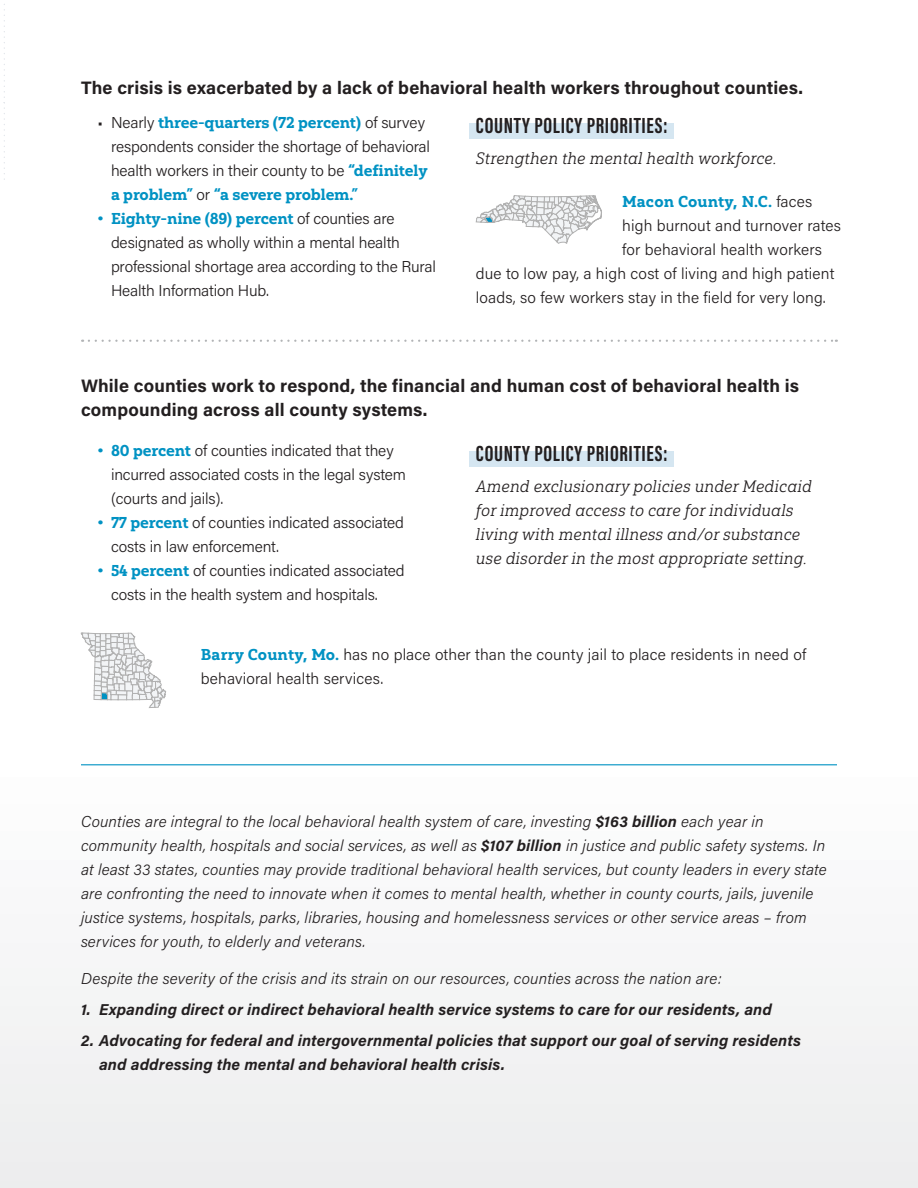
<style>
.page{position:relative;width:918px;height:1188px;background:#fff}
.page>*{position:absolute;margin:0;border:0;box-sizing:border-box;transform-origin:0 0}
.t1{font:700 22.5px "Acumin Pro Extra Cond";letter-spacing:.03em;color:#231f20}
.t2{font:700 18px/24px "Acumin Pro";letter-spacing:.01em;color:#231f20}
.t3{font:16.5px/24px "Yorkten Slab Nor Boo It";letter-spacing:.02em;color:#231f20}
.body_text{font:300 15.75px/24px "Acumin Pro";letter-spacing:-.005em;color:#231f20}
.body_text-2{font:italic 300 15.75px/24px "Acumin Pro";letter-spacing:.01em;color:#231f20}
.t4{font:italic 700 15.75px/24px "Acumin Pro";letter-spacing:.01em;color:#231f20}
.body_text-3{font:15.75px "Yorkten Slab Nor Ex B";letter-spacing:-.01em;color:#0092c3}
.body_text-4{font:15.75px "Yorkten Slab Nor Ex B";letter-spacing:.01em;color:#0092c3}
.s1{font-family:"Acumin Pro";font-weight:300;color:#231f20}
.s2{font-family:"Yorkten Slab Nor Ex B";font-weight:400;color:#0092c3}
.s3{font-weight:700}
</style>
<div class="page">
<div style="left:0;top:747px;width:918px;height:441px;background:#f5f6f6"></div>
<div style="left:469px;top:123px;width:205px;height:16px;background:#d5e6f1"></div>
<svg style="left:476px;top:195px;width:126px;height:49px"></svg>
<div style="left:469px;top:451px;width:205px;height:16px;background:#d5e6f1"></div>
<svg style="left:81px;top:633px;width:85px;height:75px"></svg>
<hr style="left:81px;top:764px;width:756px;height:1px;background:#0092c3">
<svg style="left:89px;top:340px;width:748px;height:2px"></svg>
<h2 class="t2" style="left:81px;top:75px;width:724px">The crisis is exacerbated by a lack of behavioral health workers throughout counties.</h2>
<p class="body_text-3" style="left:98px;top:113px;width:329px"><span class="s1">• Nearly</span> three-quarters (72 percent) <span class="s1">of survey</span></p>
<p class="body_text" style="left:111px;top:134px;width:321px">respondents consider the shortage of behavioral health workers in their county to be <span class="s2">“definitely</span></p>
<p class="body_text-3" style="left:111px;top:185px;width:248px">a problem” <span class="s1">or</span> “a severe problem.”</p>
<p class="body_text-3" style="left:98px;top:209px;width:299px">• Eighty-nine (89) percent <span class="s1">of counties are</span></p>
<p class="body_text" style="left:111px;top:230px;width:326px">designated as wholly within a mental health professional shortage area according to the Rural<br>Health Information Hub.</p>
<h3 class="t1" style="left:476px;top:112px;width:194px">COUNTY POLICY PRIORITIES:</h3>
<h2 class="t3" style="left:476px;top:146px;width:302px">Strengthen the mental health workforce.</h2>
<p class="body_text-4" style="left:622px;top:192px;width:192px">Macon County, N.C. <span class="s1">faces</span></p>
<p class="body_text" style="left:622px;top:213px;width:220px">high burnout and turnover rates</p>
<p class="body_text" style="left:622px;top:237px;width:201px">for behavioral health workers</p>
<p class="body_text" style="left:476px;top:261px;width:360px">due to low pay, a high cost of living and high patient</p>
<p class="body_text" style="left:476px;top:285px;width:351px">loads, so few workers stay in the field for very long.</p>
<h2 class="t2" style="left:81px;top:373px;width:720px">While counties work to respond, the financial and human cost of behavioral health is compounding across all county systems.</h2>
<p class="body_text" style="left:111px;top:438px;width:297px;text-indent:-14px"><span class="s2">• 80 percent</span> of counties indicated that they incurred associated costs in the legal system (courts and jails).</p>
<p class="body_text" style="left:111px;top:510px;width:295px;text-indent:-14px"><span class="s2">• 77 percent</span> of counties indicated associated costs in law enforcement.</p>
<p class="body_text" style="left:111px;top:558px;width:295px;text-indent:-14px"><span class="s2">• 54 percent</span> of counties indicated associated costs in the health system and hospitals.</p>
<h3 class="t1" style="left:476px;top:439px;width:194px">COUNTY POLICY PRIORITIES:</h3>
<h2 class="t3" style="left:476px;top:474px;width:337px">Amend exclusionary policies under Medicaid for improved access to care for individuals living with mental illness and/or substance use disorder in the most appropriate setting.</h2>
<p class="body_text" style="left:201px;top:642px;width:607px"><span class="s2">Barry County, Mo.</span> has no place other than the county jail to place residents in need of behavioral health services.</p>
<p class="body_text-2" style="left:81px;top:808px;width:747px">Counties are integral to the local behavioral health system of care, investing <span class="s3">$163 billion</span> each year in community health, hospitals and social services, as well as <span class="s3">$107 billion</span> in justice and public safety systems. In at least 33 states, counties may provide traditional behavioral health services, but county leaders in every state are confronting the need to innovate when it comes to mental health, whether in county courts, jails, juvenile justice systems, hospitals, parks, libraries, housing and homelessness services or other service areas – from services for youth, to elderly and veterans.</p>
<p class="body_text-2" style="left:81px;top:966px;width:642px">Despite the severity of the crisis and its strain on our resources, counties across the nation are:</p>
<p class="t4" style="left:81px;top:996px;width:692px">1. Expanding direct or indirect behavioral health service systems to care for our residents, and</p>
<p class="t4" style="left:99px;top:1027px;width:703px;text-indent:-18px">2. Advocating for federal and intergovernmental policies that support our goal of serving residents and addressing the mental and behavioral health crisis.</p>
</div>
